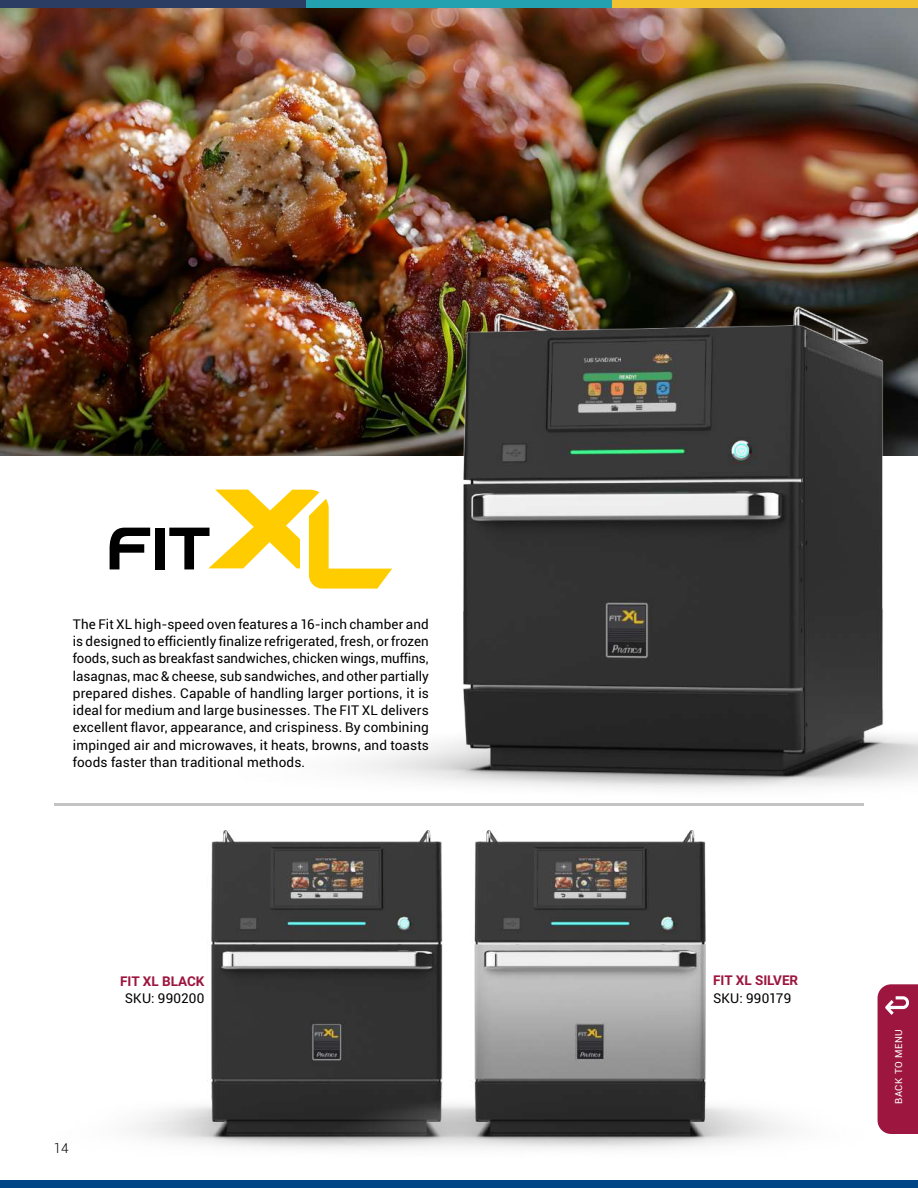
<style>
.page{position:relative;width:918px;height:1188px;background:#fff}
.page>*{position:absolute;margin:0;border:0;box-sizing:border-box;transform-origin:0 0}
.t1{font:13.5px/17.2px "Roboto";letter-spacing:.01em;color:#000;text-align:justify}
.t2{font:700 13.5px "Roboto";color:#9d153f}
.t3{font:300 13.5px "Roboto";color:#000}
.t4{font:9.75px "Roboto";letter-spacing:.06em;color:#fff}
</style>
<div class="page">
<img style="left:0;top:8px;width:918px;height:447px">
<div style="left:0;top:1180px;width:918px;height:8px;background:#004687"></div>
<div style="left:306px;top:0;width:306px;height:8px;background:#24a1b0"></div>
<div style="left:0;top:0;width:306px;height:8px;background:#2b3d63"></div>
<div style="left:612px;top:0;width:306px;height:8px;background:#f2c230"></div>
<img style="left:54px;top:212px;width:864px;height:594px">
<img style="left:136px;top:830px;width:179px;height:319px">
<img style="left:315px;top:830px;width:471px;height:319px">
<div style="left:878px;top:984px;width:40px;height:150px;background:#9c1640"></div>
<p class="t1" style="left:73px;top:615px;width:357px">The Fit XL high-speed oven features a 16-inch chamber and is designed to efficiently finalize refrigerated, fresh, or frozen foods, such as breakfast sandwiches, chicken wings, muffins, lasagnas, mac &amp; cheese, sub sandwiches, and other partially prepared dishes. Capable of handling larger portions, it is ideal for medium and large businesses. The FIT XL delivers excellent flavor, appearance, and crispiness. By combining impinged air and microwaves, it heats, browns, and toasts foods faster than traditional methods.</p>
<p class="t2" style="left:120px;top:972px;width:86px">FIT XL BLACK</p>
<p class="t2" style="left:713px;top:971px;width:87px">FIT XL SILVER</p>
<p class="t3" style="left:54px;top:1139px;width:16px">14</p>
<p class="t1" style="left:125px;top:990px;width:81px">SKU: 990200</p>
<p class="t1" style="left:713px;top:990px;width:80px">SKU: 990179</p>
<p class="t4" style="left:892px;top:1104px;width:77px;rotate:-90deg">BACK TO MENU</p>
</div>
